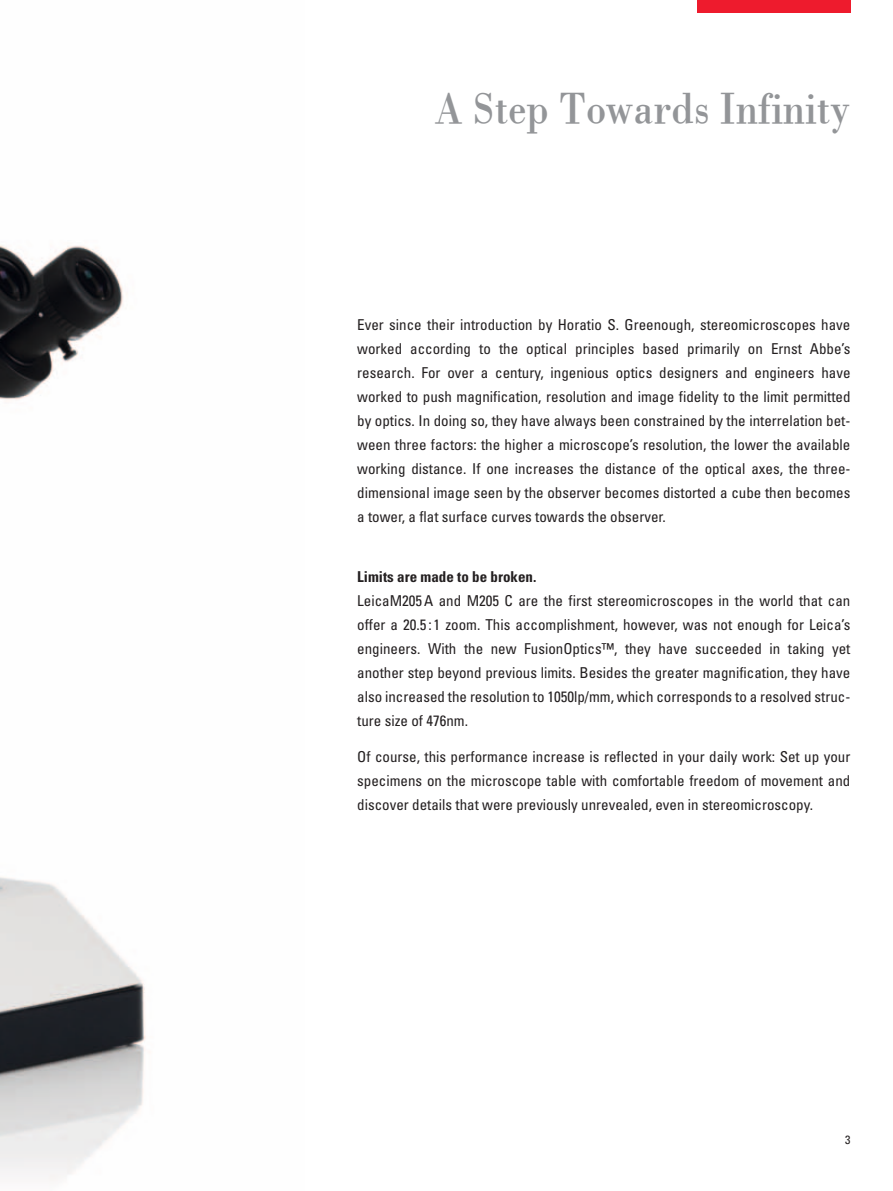
<style>
.page{position:relative;width:893px;height:1191px;background:#fff}
.page>*{position:absolute;margin:0;border:0;box-sizing:border-box;transform-origin:0 0}
.t1{font:45px "Leicana";color:#939598}
.t2{font:condensed 15px/24px "Univers LT Std";color:#231f20;text-align:justify}
.t3{font:700 condensed 15px "Univers LT Std";color:#231f20}
.t4{font:condensed 12px "Univers LT Std";color:#231f20}
</style>
<div class="page">
<img style="left:0;top:245px;width:146px;height:936px">
<div style="left:697px;top:0;width:153px;height:13px;background:#ee1b2d"></div>
<h1 class="t1" style="left:435px;top:81px;width:417px">A Step Towards Infinity</h1>
<p class="t2" style="left:357px;top:312px;width:495px">Ever since their introduction by Horatio S. Greenough, stereomicroscopes have worked according to the optical principles based primarily on Ernst Abbe’s research. For over a century, ingenious optics designers and engineers have worked to push magnification, resolution and image fidelity to the limit permitted by optics. In doing so, they have always been constrained by the interrelation bet&shy;ween three factors: the higher a microscope’s resolution, the lower the available working distance. If one increases the distance of the optical axes, the three&shy;dimensional image seen by the observer becomes distorted a cube then becomes a tower, a flat surface curves towards the observer.</p>
<p class="t3" style="left:357px;top:567px;width:181px">Limits are made to be broken.</p>
<p class="t2" style="left:357px;top:588px;width:495px">LeicaM205A and M205 C are the first stereomicroscopes in the world that can offer a 20.5 : 1 zoom. This accomplishment, however, was not enough for Leica’s engineers. With the new FusionOptics™, they have succeeded in taking yet another step beyond previous limits. Besides the greater magnification, they have also increased the resolution to 1050lp/mm, which corresponds to a resolved struc&shy;ture size of 476nm.</p>
<p class="t2" style="left:357px;top:744px;width:495px">Of course, this performance increase is reflected in your daily work: Set up your specimens on the microscope table with comfortable freedom of movement and discover details that were previously unrevealed, even in stereomicroscopy.</p>
<p class="t4" style="left:845px;top:1132px;width:7px">3</p>
</div>
